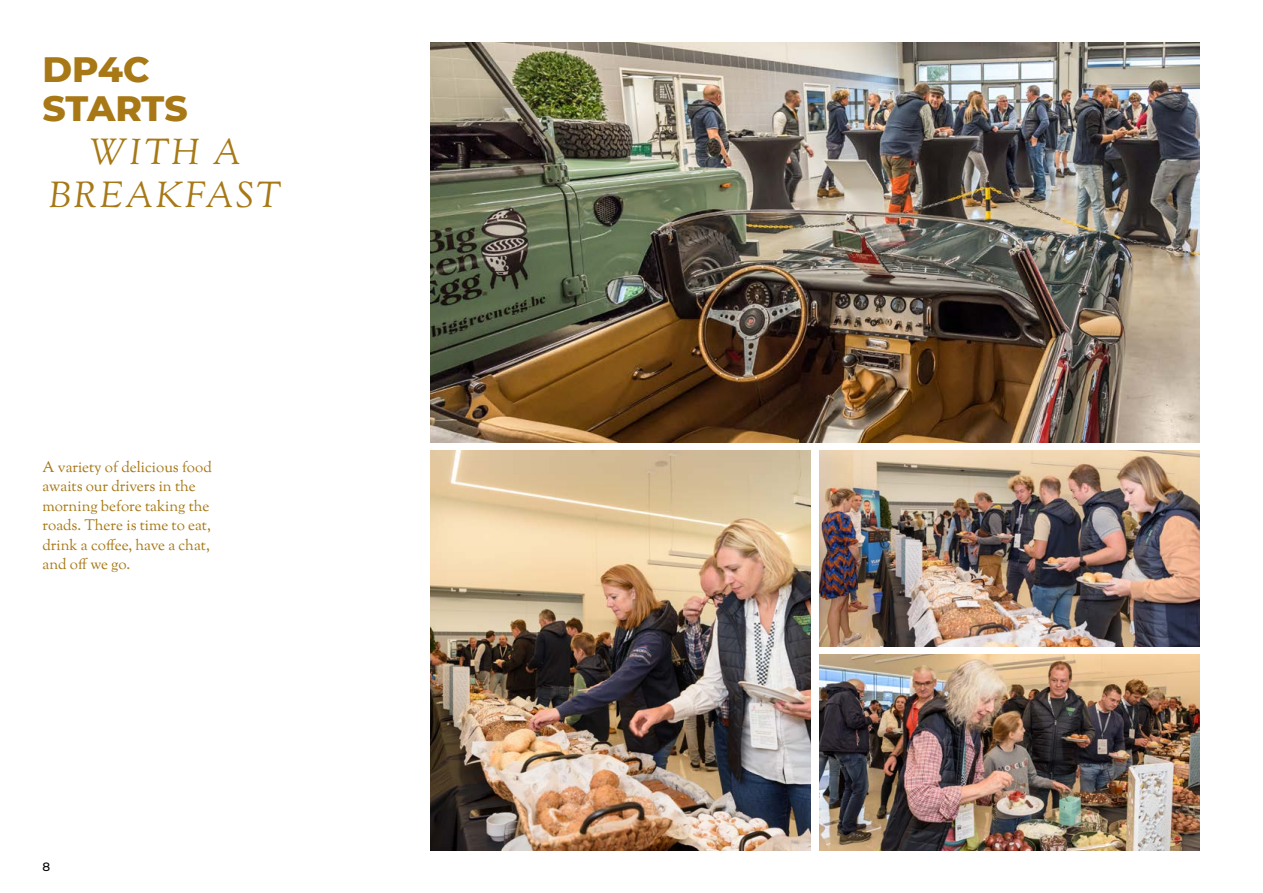
<style>
.page{position:relative;width:1263px;height:893px;background:#fff}
.page>*{position:absolute;margin:0;border:0;box-sizing:border-box;transform-origin:0 0}
.t1{font:italic 36px/43.2px "Sorts Mill Goudy";letter-spacing:.07em;color:#a77815;text-align:center}
.t2{font:800 36px/39px "Montserrat";letter-spacing:-.005em;color:#a77815}
.t3{font:15px/19.5px "Sorts Mill Goudy";color:#a77815}
.t4{font:500 12px "Montserrat";color:#000}
</style>
<div class="page">
<img style="left:431px;top:451px;width:380px;height:399px">
<img style="left:819px;top:655px;width:380px;height:195px">
<img style="left:819px;top:451px;width:380px;height:195px">
<img style="left:431px;top:42px;width:768px;height:400px">
<h1 class="t2" style="left:43px;top:48px;width:147px">DP4C<br>STARTS</h1>
<h1 class="t1" style="left:49px;top:134px;width:234px">WITH A<br>BREAKFAST</h1>
<p class="t3" style="left:43px;top:458px;width:171px">A variety of delicious food awaits our drivers in the morning before taking the roads. There is time to eat, drink a coffee, have a chat, and off we go.</p>
<p class="t4" style="left:43px;top:858px;width:9px">8</p>
</div>
